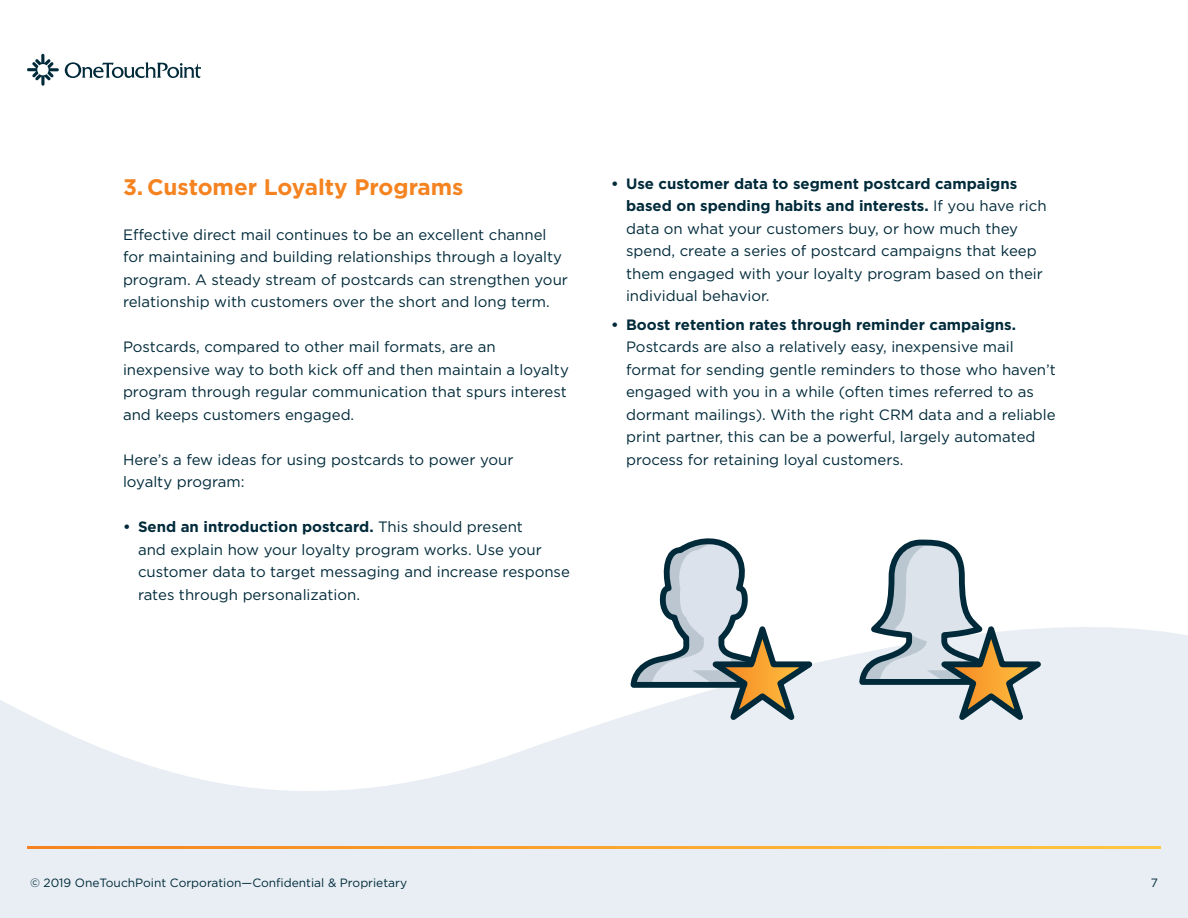
<style>
.page{position:relative;width:1188px;height:918px;background:#fff}
.page>*{position:absolute;margin:0;border:0;box-sizing:border-box;transform-origin:0 0}
.t1{font:700 22.5px "Gotham";color:#f58320}
.t2{font:15px/22.5px "Gotham";color:#002a3a}
.t3{font:700 15px "Gotham";color:#002a3a}
.t4{font:12px "Gotham";color:#002a3a}
.s1{font-weight:700}
</style>
<div class="page">
<svg style="left:0;top:627px;width:1188px;height:291px;fill:#e8eef3"></svg>
<svg style="left:27px;top:54px;width:32px;height:32px"></svg>
<svg style="left:65px;top:62px;width:136px;height:16px"></svg>
<svg style="left:859px;top:539px;width:182px;height:181px"></svg>
<svg style="left:631px;top:538px;width:181px;height:182px"></svg>
<svg style="left:27px;top:846px;width:1134px;height:3px;background:#f9a42f"></svg>
<h1 class="t1" style="left:123px;top:172px;width:342px">3. Customer Loyalty Programs</h1>
<p class="t2" style="left:123px;top:223px;width:446px">Effective direct mail continues to be an excellent channel for maintaining and building relationships through a loyalty program. A steady stream of postcards can strengthen your relationship with customers over the short and long term.</p>
<p class="t2" style="left:123px;top:336px;width:447px">Postcards, compared to other mail formats, are an inexpensive way to both kick off and then maintain a loyalty program through regular communication that spurs interest and keeps customers engaged.</p>
<p class="t2" style="left:123px;top:448px;width:392px">Here’s a few ideas for using postcards to power your loyalty program:</p>
<p class="t2" style="left:138px;top:516px;width:433px;text-indent:-15px"><span class="s1">• Send an introduction postcard.</span> This should present<br>and explain how your loyalty program works. Use your customer data to target messaging and increase response rates through personalization.</p>
<p class="t2" style="left:626px;top:172px;width:422px;text-indent:-15px"><span class="s1">• Use customer data to segment postcard campaigns based on spending habits and interests.</span> If you have rich data on what your customers buy, or how much they spend, create a series of postcard campaigns that keep them engaged with your loyalty program based on their individual behavior.</p>
<p class="t3" style="left:611px;top:315px;width:406px">• Boost retention rates through reminder campaigns.</p>
<p class="t2" style="left:626px;top:336px;width:431px">Postcards are also a relatively easy, inexpensive mail format for sending gentle reminders to those who haven’t engaged with you in a while (often times referred to as dormant mailings). With the right CRM data and a reliable print partner, this can be a powerful, largely automated process for retaining loyal customers.</p>
<p class="t4" style="left:30px;top:875px;width:379px">© 2019 OneTouchPoint Corporation—Confidential &amp; Proprietary</p>
<p class="t4" style="left:1151px;top:875px;width:9px">7</p>
</div>
